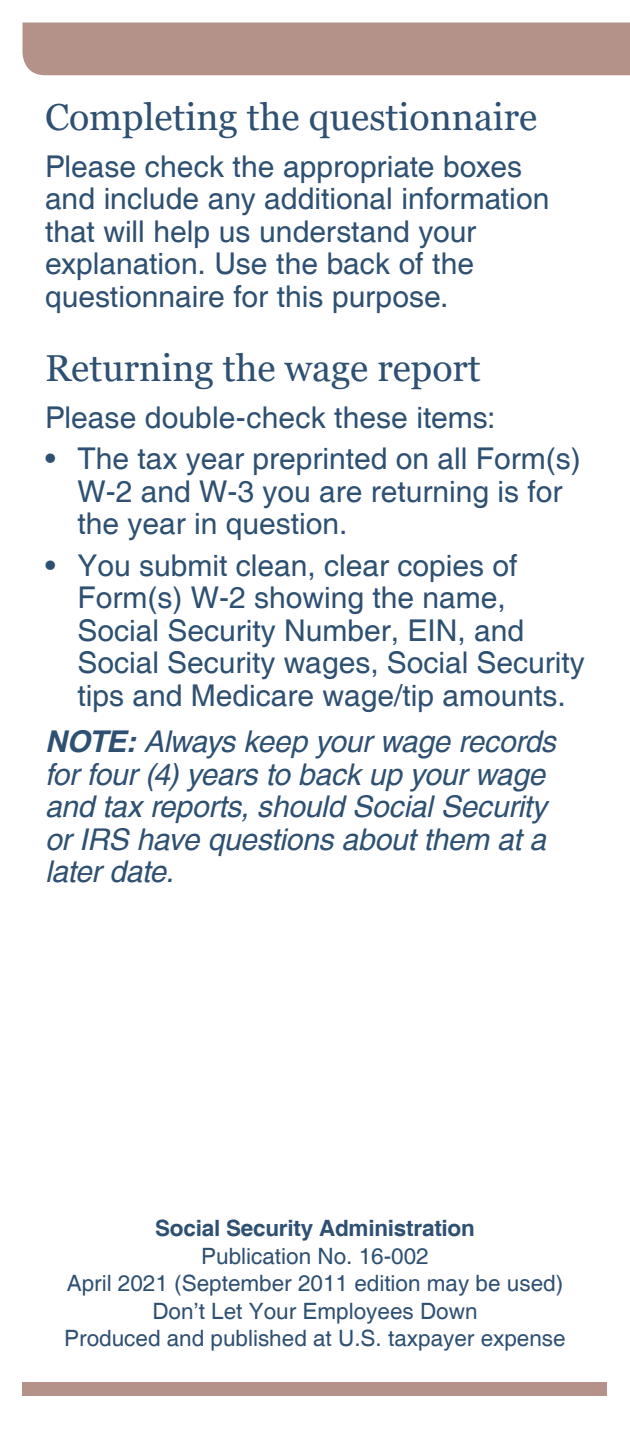
<style>
.page{position:relative;width:630px;height:1440px;background:#fff}
.page>*{position:absolute;margin:0;border:0;box-sizing:border-box;transform-origin:0 0}
.t1{font:37.5px "Georgia";color:#2e5072}
.t2{font:30px/32.5px "Helvetica";color:#2e5072}
.t3{font:italic 30px/32.5px "Helvetica";letter-spacing:-.01em;color:#2e5072}
.t4{font:22.5px "Helvetica";color:#2e5072}
.t5{font:700 22.5px "Helvetica";letter-spacing:-.01em;color:#2e5072}
.s1{font-weight:700}
</style>
<div class="page">
<div style="left:22px;top:22px;width:608px;height:53px;background:#b49189"></div>
<div style="left:22px;top:1382px;width:586px;height:14px;background:#b49189"></div>
<h1 class="t1" style="left:45px;top:94px;width:494px">Completing the questionnaire</h1>
<p class="t2" style="left:45px;top:151px;width:506px">Please check the appropriate boxes and include any additional information that will help us understand your explanation. Use the back of the questionnaire for this purpose.</p>
<h1 class="t1" style="left:45px;top:345px;width:437px">Returning the wage report</h1>
<p class="t2" style="left:45px;top:402px;width:452px">Please double-check these items:</p>
<p class="t2" style="left:77px;top:443px;width:505px;text-indent:-32px">• The tax year preprinted on all Form(s)<br>W-2 and W-3 you are returning is for the year in question.</p>
<p class="t2" style="left:77px;top:550px;width:509px;text-indent:-32px">• You submit clean, clear copies of Form(s) W-2 showing the name, Social Security Number, EIN, and Social Security wages, Social Security tips and Medicare wage/tip amounts.</p>
<p class="t3" style="left:45px;top:727px;width:512px"><span class="s1">NOTE:</span> Always keep your wage records for four (4) years to back up your wage and tax reports, should Social Security or IRS have questions about them at a later date.</p>
<p class="t5" style="left:155px;top:1215px;width:321px">Social Security Administration</p>
<p class="t4" style="left:201px;top:1243px;width:229px">Publication No. 16-002</p>
<p class="t4" style="left:67px;top:1271px;width:498px">April 2021 (September 2011 edition may be used)</p>
<p class="t4" style="left:152px;top:1298px;width:327px">Don’t Let Your Employees Down</p>
<p class="t4" style="left:64px;top:1326px;width:503px">Produced and published at U.S. taxpayer expense</p>
</div>
